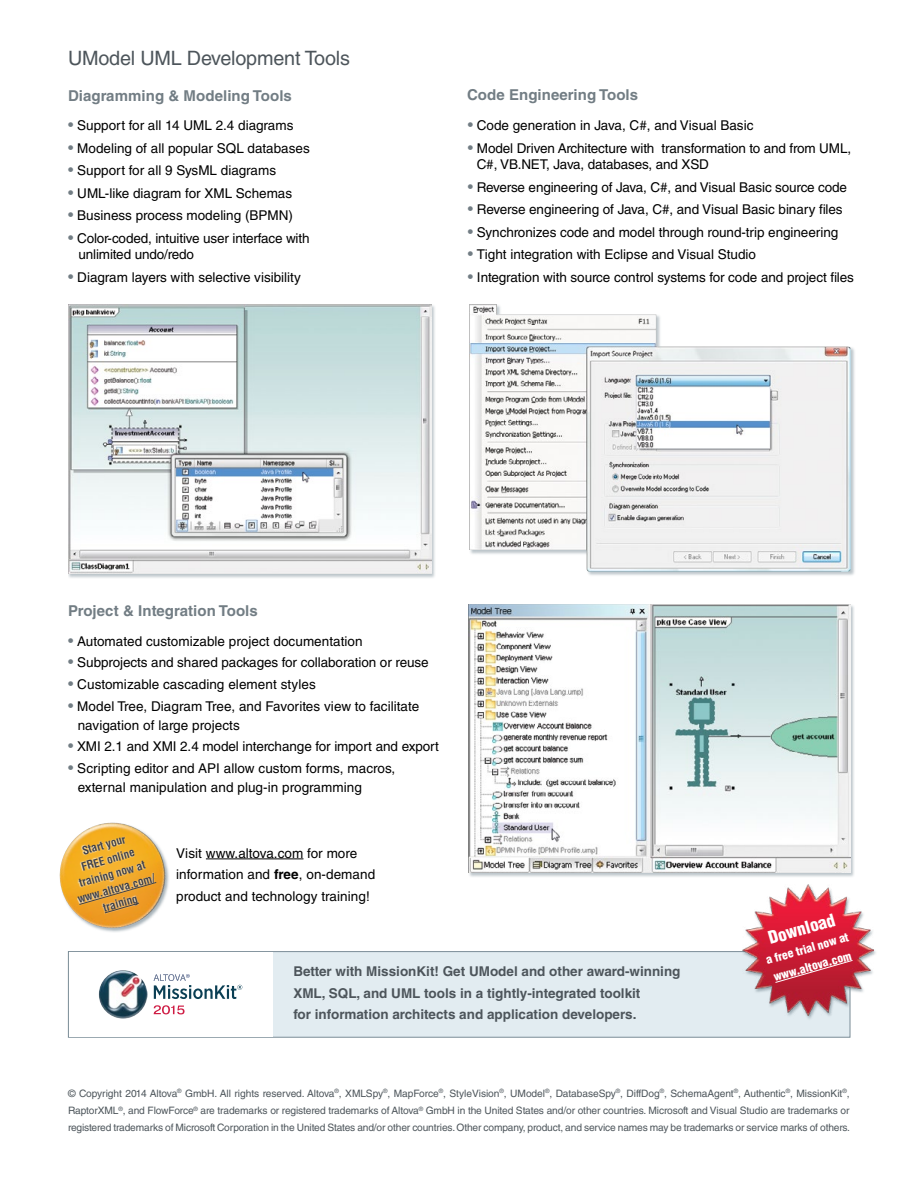
<style>
.page{position:relative;width:918px;height:1188px;background:#fff}
.page>*{position:absolute;margin:0;border:0;box-sizing:border-box;transform-origin:0 0}
.t1{font:19.8px "Helvetica LT Std";letter-spacing:-.01em;color:#4d555b}
.t2{font:900 condensed 17.25px "Helvetica LT Std";color:#fff}
.t3{font:700 15px "Helvetica LT Std";letter-spacing:.005em;color:#727d84}
.t4{font:13.5px/16.5px "Helvetica LT Std";letter-spacing:-.005em;color:#000}
.t5{font:700 13.5px/21.8px "Helvetica LT Std";color:#4d555b}
.t6{font:900 condensed 11.7px/18.5px "Helvetica LT Std";color:#fff}
.t7{font:700 condensed 11.25px/15.1px "Helvetica LT Std";color:#414042;text-align:center}
.t8{font:10.2px/17.2px "Helvetica LT Std";letter-spacing:-.015em;color:#4d555b;text-align:justify}
.s1{font-size:15px;color:#727d84}
.s2{font-weight:700}
</style>
<div class="page">
<div style="left:68px;top:304px;width:368px;height:275px;background:#7b8d97;opacity:.5"></div>
<img style="left:68px;top:304px;width:364px;height:270px">
<div style="left:469px;top:604px;width:386px;height:274px;background:#7b8d97;opacity:.5"></div>
<img style="left:469px;top:604px;width:381px;height:269px">
<img style="left:59px;top:823px;width:110px;height:109px">
<svg style="left:63px;top:828px;width:99px;height:93px;background:#efb959"></svg>
<div style="left:469px;top:304px;width:386px;height:272px;background:#7b8d97;opacity:.5"></div>
<img style="left:469px;top:304px;width:382px;height:268px">
<hr style="left:206px;top:859px;width:97px;height:1px;background:#000">
<div style="left:68px;top:951px;width:782px;height:87px;background:#e2ecf1;border:1px solid #7b8d97"></div>
<div style="left:69px;top:952px;width:203px;height:85px;background:#fff"></div>
<img style="left:99px;top:970px;width:48px;height:49px;border-radius:24px">
<svg style="left:154px;top:974px;width:88px;height:25px"></svg>
<svg style="left:154px;top:1005px;width:31px;height:9px"></svg>
<div style="left:742px;top:884px;width:136px;height:137px;background:#7b8d97;opacity:.66"></div>
<img style="left:742px;top:884px;width:132px;height:132px">
<svg style="left:775px;top:960px;width:78px;height:23px;background:#c02539"></svg>
<h1 class="t1" style="left:68px;top:47px;width:283px">UModel UML Development Tools</h1>
<p class="t3" style="left:68px;top:86px;width:225px">Diagramming &amp; Modeling Tools</p>
<p class="t4" style="left:68px;top:117px;width:227px"><span class="s1">•</span> Support for all 14 UML 2.4 diagrams</p>
<p class="t4" style="left:68px;top:140px;width:243px"><span class="s1">•</span> Modeling of all popular SQL databases</p>
<p class="t4" style="left:68px;top:162px;width:210px"><span class="s1">•</span> Support for all 9 SysML diagrams</p>
<p class="t4" style="left:68px;top:185px;width:226px"><span class="s1">•</span> UML-like diagram for XML Schemas</p>
<p class="t4" style="left:68px;top:207px;width:227px"><span class="s1">•</span> Business process modeling (BPMN)</p>
<p class="t4" style="left:79px;top:230px;width:233px;text-indent:-10px"><span class="s1">•</span> Color-coded, intuitive user interface with unlimited undo/redo</p>
<p class="t4" style="left:68px;top:269px;width:235px"><span class="s1">•</span> Diagram layers with selective visibility</p>
<p class="t3" style="left:467px;top:85px;width:173px">Code Engineering Tools</p>
<p class="t4" style="left:468px;top:117px;width:287px"><span class="s1">•</span> Code generation in Java, C#, and Visual Basic</p>
<p class="t4" style="left:477px;top:140px;width:376px;text-indent:-9px"><span class="s1">•</span> Model Driven Architecture with transformation to and from UML,<br>C#, VB.NET, Java, databases, and XSD</p>
<p class="t4" style="left:468px;top:179px;width:381px"><span class="s1">•</span> Reverse engineering of Java, C#, and Visual Basic source code</p>
<p class="t4" style="left:468px;top:201px;width:376px"><span class="s1">•</span> Reverse engineering of Java, C#, and Visual Basic binary files</p>
<p class="t4" style="left:468px;top:224px;width:372px"><span class="s1">•</span> Synchronizes code and model through round-trip engineering</p>
<p class="t4" style="left:468px;top:246px;width:290px"><span class="s1">•</span> Tight integration with Eclipse and Visual Studio</p>
<p class="t4" style="left:468px;top:269px;width:388px"><span class="s1">•</span> Integration with source control systems for code and project files</p>
<p class="t3" style="left:68px;top:601px;width:191px">Project &amp; Integration Tools</p>
<p class="t4" style="left:68px;top:633px;width:296px"><span class="s1">•</span> Automated customizable project documentation</p>
<p class="t4" style="left:68px;top:654px;width:362px"><span class="s1">•</span> Subprojects and shared packages for collaboration or reuse</p>
<p class="t4" style="left:68px;top:676px;width:249px"><span class="s1">•</span> Customizable cascading element styles</p>
<p class="t4" style="left:78px;top:697px;width:343px;line-height:18.8px;text-indent:-10px"><span class="s1">•</span> Model Tree, Diagram Tree, and Favorites view to facilitate navigation of large projects</p>
<p class="t4" style="left:68px;top:738px;width:372px"><span class="s1">•</span> XMI 2.1 and XMI 2.4 model interchange for import and export</p>
<p class="t4" style="left:78px;top:759px;width:319px;line-height:18.8px;text-indent:-10px"><span class="s1">•</span> Scripting editor and API allow custom forms, macros, external manipulation and plug-in programming</p>
<p class="t7" style="left:63px;top:849px;width:81px;rotate:-16deg">Start your<br>FREE online training now at www.altova.com/ training</p>
<p class="t4" style="left:176px;top:842px;width:201px;line-height:21.8px">Visit www.altova.com for more information and <span class="s2">free</span>, on-demand product and technology training!</p>
<p class="t5" style="left:293px;top:960px;width:389px">Better with MissionKit! Get UModel and other award-winning<br>XML, SQL, and UML tools in a tightly-integrated toolkit<br>for information architects and application developers.</p>
<p class="t2" style="left:766px;top:928px;width:70px;rotate:-16deg">Download</p>
<p class="t6" style="left:764px;top:951px;width:87px;rotate:-16deg">a free trial now at www.altova.com</p>
<p class="t8" style="left:68px;top:1085px;width:784px">© Copyright 2014 Altova<sup>®</sup> GmbH. All rights reserved. Altova<sup>®</sup>, XMLSpy<sup>®</sup>, MapForce<sup>®</sup>, StyleVision<sup>®</sup>, UModel<sup>®</sup>, DatabaseSpy<sup>®</sup>, DiffDog<sup>®</sup>, SchemaAgent<sup>®</sup>, Authentic<sup>®</sup>, MissionKit<sup>®</sup>, RaptorXML<sup>®</sup>, and FlowForce<sup>®</sup> are trademarks or registered trademarks of Altova<sup>®</sup> GmbH in the United States and/or other countries. Microsoft and Visual Studio are trademarks or registered trademarks of Microsoft Corporation in the United States and/or other countries. Other company, product, and service names may be trademarks or service marks of others.</p>
</div>
